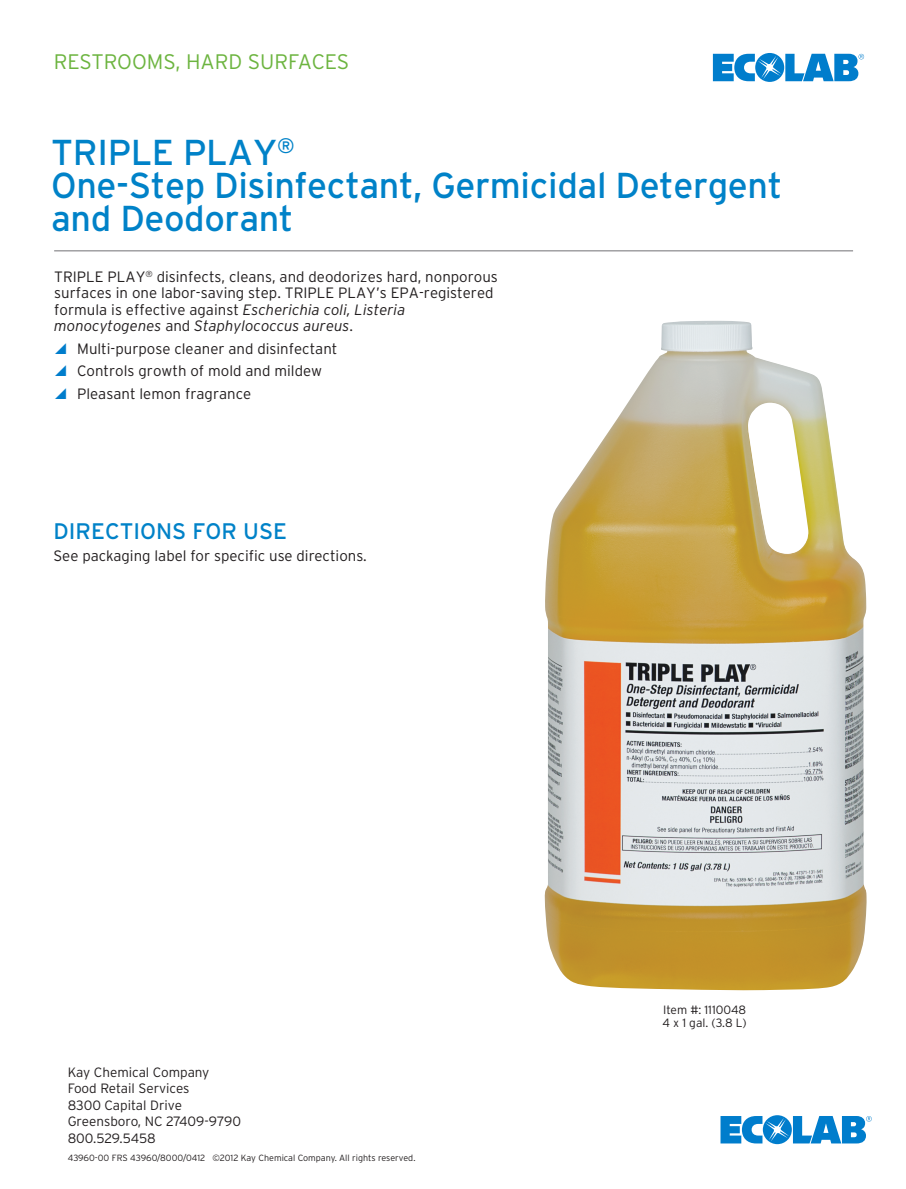
<style>
.page{position:relative;width:906px;height:1189px;background:#fff}
.page>*{position:absolute;margin:0;border:0;box-sizing:border-box;transform-origin:0 0}
.t1{font:36px/33px "Interstate";letter-spacing:-.01em;color:#0082c8}
.t2{font:22.5px "Interstate";color:#0082c8}
.t3{font:300 21px "Interstate";color:#6cb43f}
.t4{font:300 15px/16.5px "Interstate";color:#231f20}
.t5{font:300 13.5px/16.5px "Interstate";color:#231f20}
.t6{font:300 12px/13.5px "Interstate";color:#231f20}
.t7{font:300 9px "Interstate";color:#231f20}
.s1{font-style:italic}
</style>
<div class="page">
<svg style="left:712px;top:53px;width:151px;height:29px"></svg>
<hr style="left:54px;top:250px;width:798px;height:1px;background:#717074">
<svg style="left:720px;top:1115px;width:151px;height:29px"></svg>
<img style="left:544px;top:321px;width:322px;height:669px">
<h3 class="t3" style="left:54px;top:50px;width:297px">RESTROOMS, HARD SURFACES</h3>
<h1 class="t1" style="left:51px;top:136px;width:732px">TRIPLE PLAY<sup>®<br></sup>One-Step Disinfectant, Germicidal Detergent and Deodorant</h1>
<p class="t4" style="left:54px;top:268px;width:445px">TRIPLE PLAY<sup>®</sup> disinfects, cleans, and deodorizes hard, nonporous surfaces in one labor-saving step. TRIPLE PLAY’s EPA-registered formula is effective against <span class="s1">Escherichia coli, Listeria monocytogenes</span> and <span class="s1">Staphylococcus aureus</span>.</p>
<p class="t4" style="left:77px;top:337px;width:262px;line-height:22.5px">Multi-purpose cleaner and disinfectant<br>Controls growth of mold and mildew<br>Pleasant lemon fragrance</p>
<h2 class="t2" style="left:53px;top:518px;width:235px">DIRECTIONS FOR USE</h2>
<p class="t4" style="left:53px;top:547px;width:314px">See packaging label for specific use directions.</p>
<p class="t5" style="left:68px;top:1063px;width:175px">Kay Chemical Company<br>Food Retail Services<br>8300 Capital Drive<br>Greensboro, NC 27409-9790<br>800.529.5458</p>
<p class="t7" style="left:68px;top:1152px;width:349px">43960-00 FRS 43960/8000/0412 ©2012 Kay Chemical Company. All rights reserved.</p>
<p class="t6" style="left:662px;top:1002px;width:86px">Item #: 1110048<br>4 x 1 gal. (3.8 L)</p>
</div>
